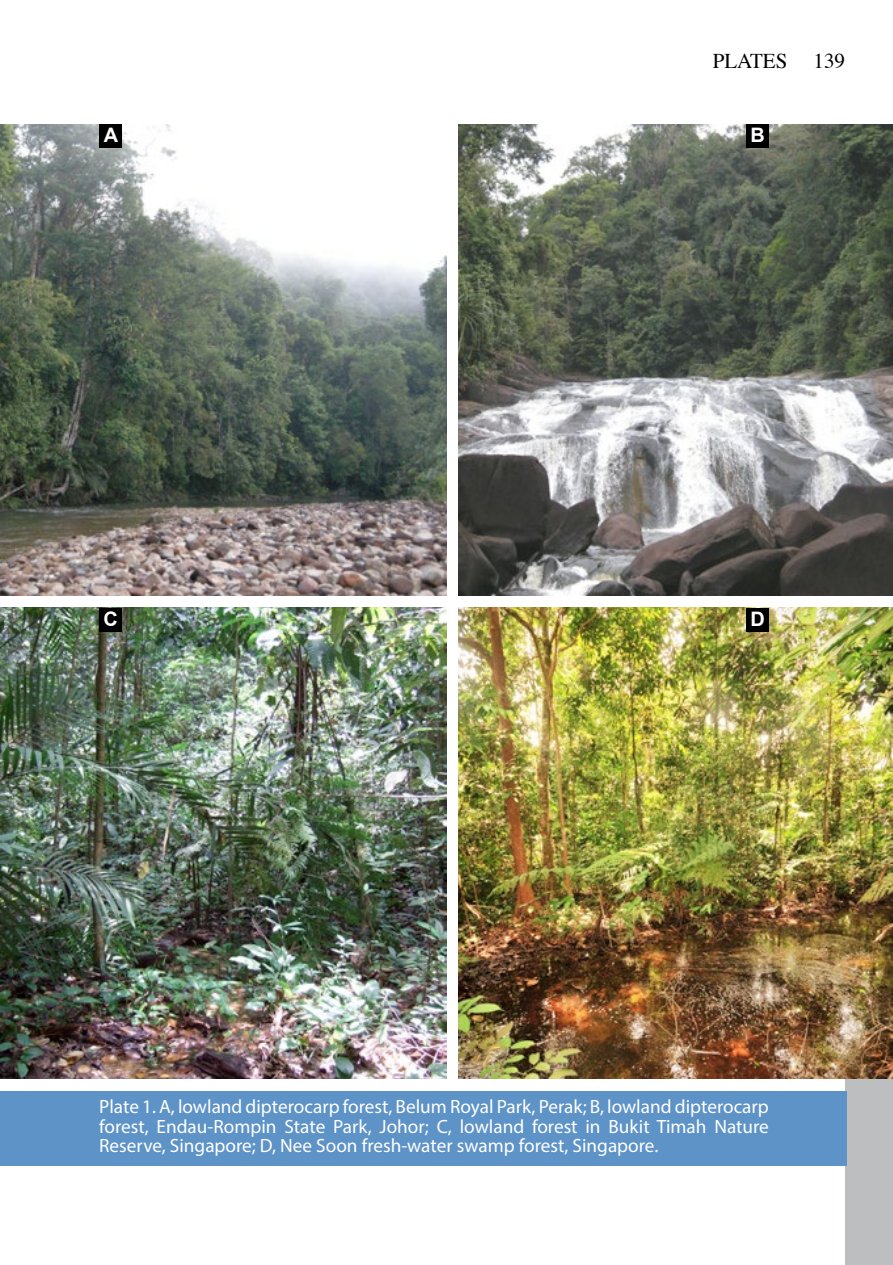
<style>
.page{position:relative;width:893px;height:1265px;background:#fff}
.page>*{position:absolute;margin:0;border:0;box-sizing:border-box;transform-origin:0 0}
.t1{font:21px "Times";color:#000}
.t2{font:700 19.95px "Arial";color:#fff}
.t3{font:19.25px/19.2px "Myriad Pro";color:#fff;text-align:justify}
</style>
<div class="page">
<div style="left:845px;top:999px;width:48px;height:266px;background:#bcbec0"></div>
<img style="left:0;top:124px;width:446px;height:471px">
<img style="left:459px;top:124px;width:434px;height:471px">
<div style="left:0;top:1091px;width:846px;height:75px;background:#5e93c7"></div>
<img style="left:0;top:608px;width:446px;height:471px">
<img style="left:459px;top:608px;width:434px;height:471px">
<div style="left:99px;top:124px;width:23px;height:24px;background:#000"></div>
<div style="left:746px;top:124px;width:23px;height:24px;background:#000"></div>
<div style="left:99px;top:608px;width:23px;height:23px;background:#000"></div>
<div style="left:746px;top:608px;width:23px;height:23px;background:#000"></div>
<p class="t1" style="left:713px;top:41px;width:76px">PLATES</p>
<p class="t1" style="left:814px;top:41px;width:33px">139</p>
<p class="t2" style="left:104px;top:122px;width:16px">A</p>
<p class="t2" style="left:750px;top:122px;width:16px">B</p>
<p class="t2" style="left:103px;top:606px;width:16px">C</p>
<p class="t2" style="left:750px;top:606px;width:16px">D</p>
<p class="t3" style="left:99px;top:1097px;width:671px">Plate 1. A, lowland dipterocarp forest, Belum Royal Park, Perak; B, lowland dipterocarp forest, Endau-Rompin State Park, Johor; C, lowland forest in Bukit Timah Nature Reserve, Singapore; D, Nee Soon fresh-water swamp forest, Singapore.</p>
</div>
